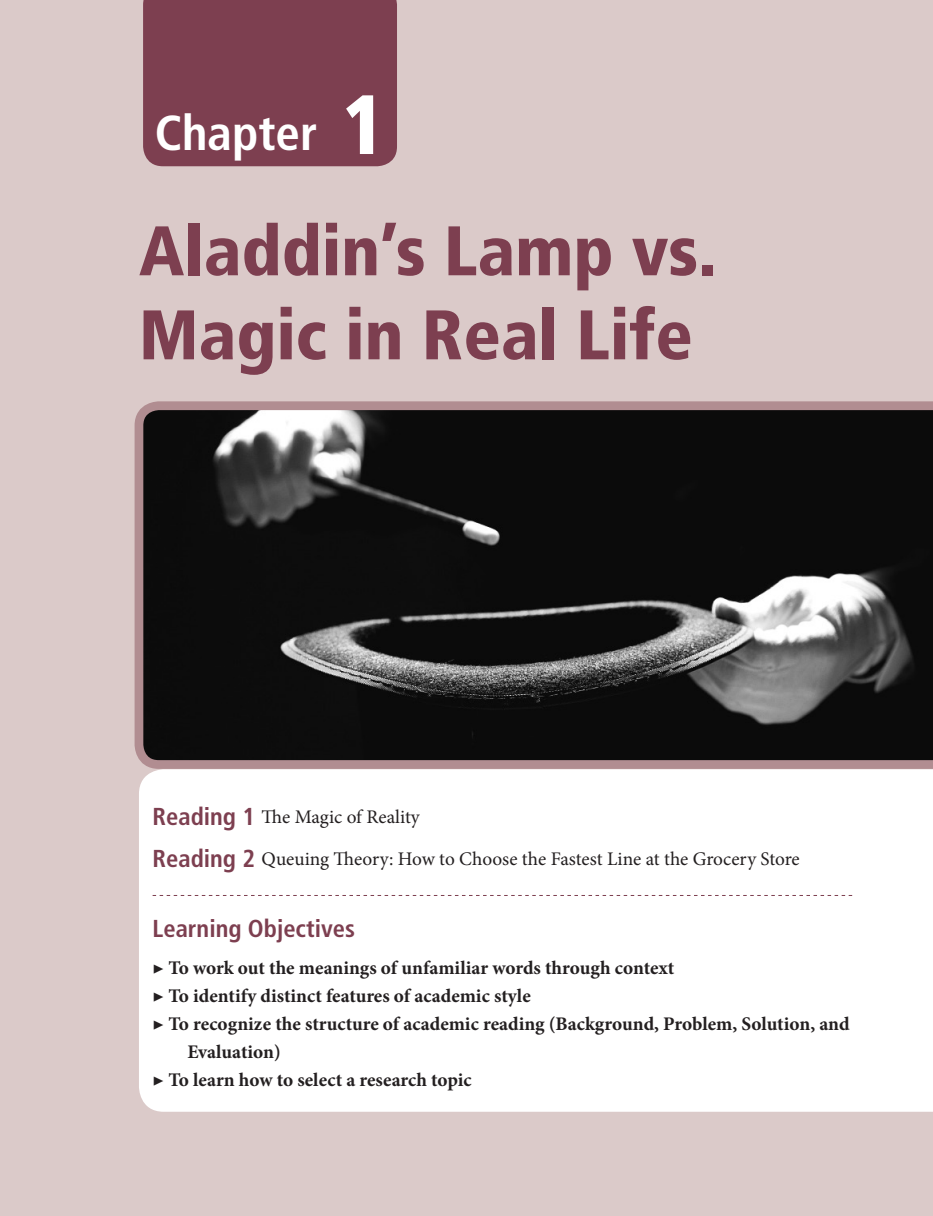
<style>
.page{position:relative;width:933px;height:1216px;background:#fff}
.page>*{position:absolute;margin:0;border:0;box-sizing:border-box;transform-origin:0 0}
.t1{font:900 condensed 70px/84px "Frutiger LT Std";color:#7d3f50}
.t2{font:700 condensed 49px "Frutiger LT Std";color:#fff}
.t3{font:700 condensed 24.5px "Frutiger LT Std";color:#7d3f50}
.t4{font:700 19.25px "Minion Pro";color:#231f20}
.t5{font:19.25px/42px "Minion Pro";color:#231f20}
.s1{font-weight:900;font-size:84px}
.s2{font-family:"Frutiger LT Std";font-weight:700;font-stretch:condensed;font-size:24.5px;color:#7d3f50}
</style>
<div class="page">
<div style="left:0;top:0;width:933px;height:1215px;background:#dbcac9"></div>
<div style="left:139px;top:769px;width:794px;height:342px;background:#fff"></div>
<svg style="left:153px;top:895px;width:699px;height:1px"></svg>
<div style="left:143px;top:0;width:254px;height:166px;background:#7d3f50"></div>
<svg style="left:135px;top:401px;width:798px;height:367px;background:#2c2a2a"></svg>
<h2 class="t2" style="left:155px;top:104px;width:232px">Chapter <span class="s1">1</span></h2>
<h1 class="t1" style="left:139px;top:209px;width:579px">Aladdin’s Lamp vs.<br>Magic in Real Life</h1>
<p class="t5" style="left:153px;top:795px;width:648px"><span class="s2">Reading 1</span> The Magic of Reality<br><span class="s2">Reading 2</span> Queuing Theory: How to Choose the Fastest Line at the Grocery Store</p>
<p class="t3" style="left:153px;top:913px;width:204px">Learning Objectives</p>
<p class="t4" style="left:153px;top:954px;width:523px">▶ To work out the meanings of unfamiliar words through context</p>
<p class="t4" style="left:153px;top:982px;width:380px">▶ To identify distinct features of academic style</p>
<p class="t4" style="left:153px;top:1010px;width:698px">▶ To recognize the structure of academic reading (Background, Problem, Solution, and</p>
<p class="t4" style="left:187px;top:1038px;width:95px">Evaluation)</p>
<p class="t4" style="left:153px;top:1066px;width:320px">▶ To learn how to select a research topic</p>
</div>
